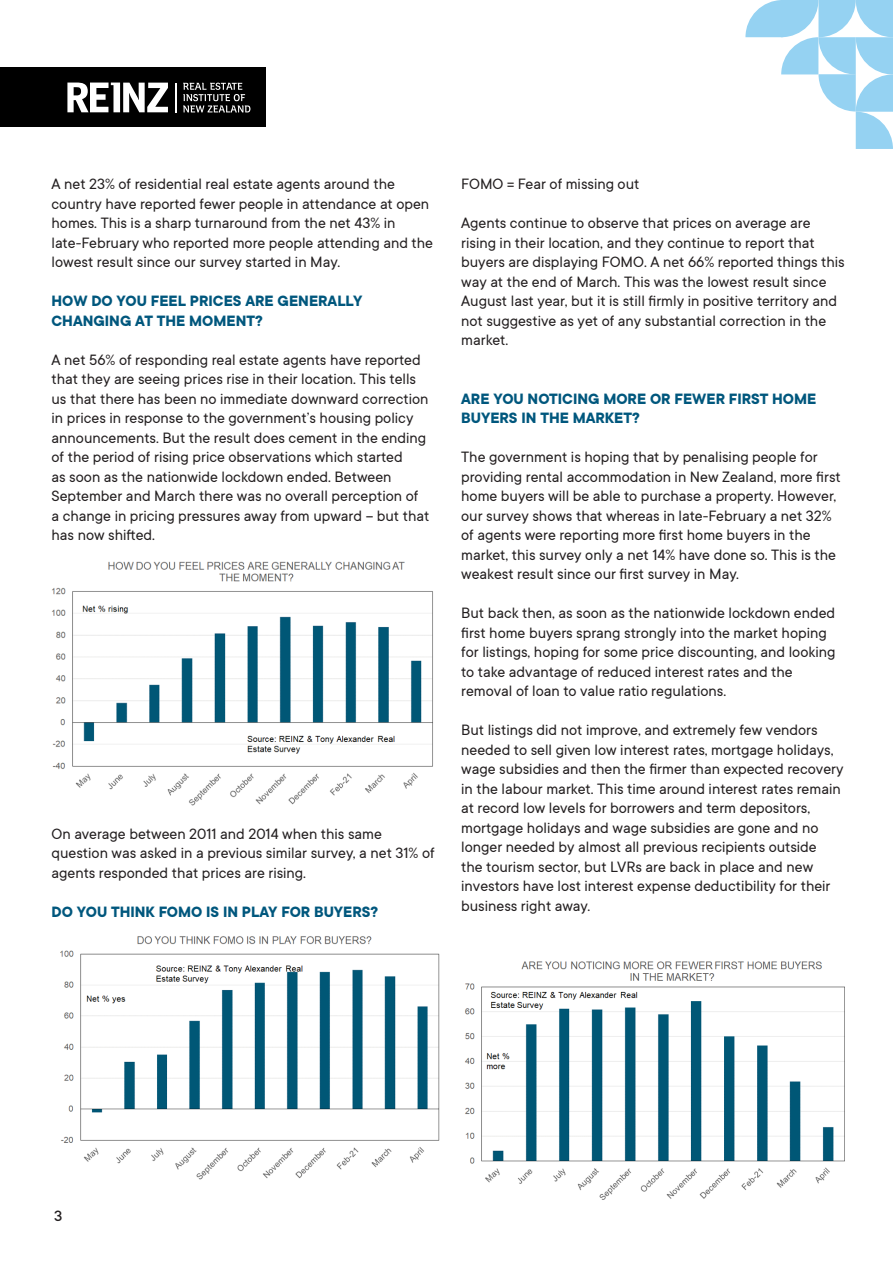
<style>
.page{position:relative;width:893px;height:1263px;background:#fff}
.page>*{position:absolute;margin:0;border:0;box-sizing:border-box;transform-origin:0 0}
.t1{font:16.5px/19.5px "TT Commons";color:#231f20}
.t2{font:700 16.5px/19.5px "TT Commons";color:#00577d}
.t3{font:500 16.5px "TT Commons";color:#231f20}
</style>
<div class="page">
<div style="left:0;top:68px;width:266px;height:59px;background:#000"></div>
<svg style="left:67px;top:83px;width:101px;height:29px"></svg>
<hr style="left:176px;top:83px;width:1px;height:30px;background:#fff">
<svg style="left:183px;top:83px;width:67px;height:30px"></svg>
<svg style="left:745px;top:0;width:148px;height:149px"></svg>
<img style="left:51px;top:561px;width:382px;height:245px">
<img style="left:60px;top:936px;width:380px;height:244px">
<img style="left:465px;top:961px;width:380px;height:239px">
<p class="t1" style="left:52px;top:174px;width:383px">A net 23% of residential real estate agents around the country have reported fewer people in attendance at open homes. This is a sharp turnaround from the net 43% in late-February who reported more people attending and the lowest result since our survey started in May.</p>
<p class="t2" style="left:52px;top:292px;width:312px">HOW DO YOU FEEL PRICES ARE GENERALLY<br>CHANGING AT THE MOMENT?</p>
<p class="t1" style="left:52px;top:350px;width:379px">A net 56% of responding real estate agents have reported that they are seeing prices rise in their location. This tells us that there has been no immediate downward correction in prices in response to the government’s housing policy announcements. But the result does cement in the ending of the period of rising price observations which started<br>as soon as the nationwide lockdown ended. Between September and March there was no overall perception of a change in pricing pressures away from upward – but that has now shifted.</p>
<p class="t1" style="left:52px;top:824px;width:385px">On average between 2011 and 2014 when this same question was asked in a previous similar survey, a net 31% of agents responded that prices are rising.</p>
<p class="t2" style="left:52px;top:902px;width:328px">DO YOU THINK FOMO IS IN PLAY FOR BUYERS?</p>
<p class="t1" style="left:461px;top:174px;width:180px">FOMO = Fear of missing out</p>
<p class="t1" style="left:461px;top:213px;width:385px">Agents continue to observe that prices on average are rising in their location, and they continue to report that buyers are displaying FOMO. A net 66% reported things this way at the end of March. This was the lowest result since August last year, but it is still firmly in positive territory and not suggestive as yet of any substantial correction in the market.</p>
<p class="t2" style="left:461px;top:389px;width:357px">ARE YOU NOTICING MORE OR FEWER FIRST HOME<br>BUYERS IN THE MARKET?</p>
<p class="t1" style="left:461px;top:447px;width:381px">The government is hoping that by penalising people for providing rental accommodation in New Zealand, more first home buyers will be able to purchase a property. However, our survey shows that whereas in late-February a net 32% of agents were reporting more first home buyers in the market, this survey only a net 14% have done so. This is the weakest result since our first survey in May.</p>
<p class="t1" style="left:461px;top:603px;width:376px">But back then, as soon as the nationwide lockdown ended first home buyers sprang strongly into the market hoping for listings, hoping for some price discounting, and looking to take advantage of reduced interest rates and the removal of loan to value ratio regulations.</p>
<p class="t1" style="left:461px;top:720px;width:384px">But listings did not improve, and extremely few vendors needed to sell given low interest rates, mortgage holidays, wage subsidies and then the firmer than expected recovery in the labour market. This time around interest rates remain at record low levels for borrowers and term depositors, mortgage holidays and wage subsidies are gone and no longer needed by almost all previous recipients outside<br>the tourism sector, but LVRs are back in place and new investors have lost interest expense deductibility for their business right away.</p>
<p class="t3" style="left:54px;top:1206px;width:10px">3</p>
</div>
